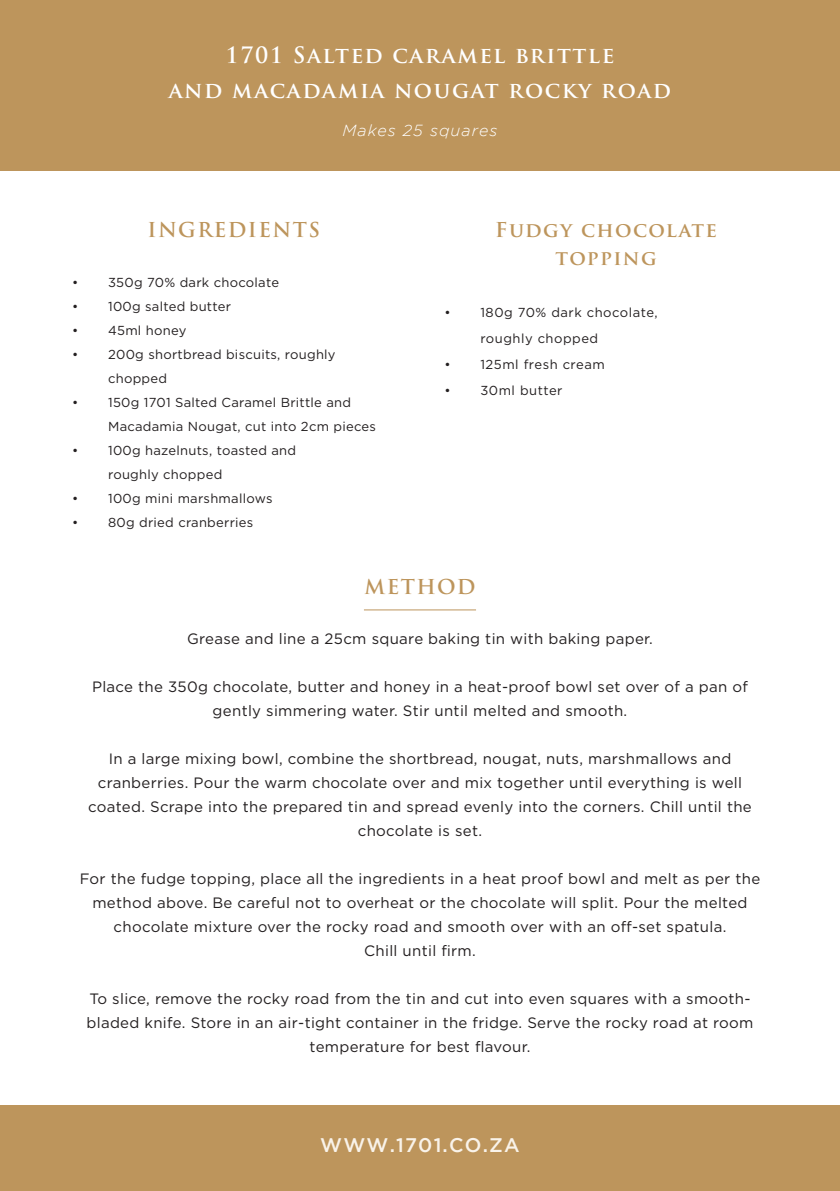
<style>
.page{position:relative;width:840px;height:1191px;background:#fff}
.page>*{position:absolute;margin:0;border:0;box-sizing:border-box;transform-origin:0 0}
.t1{font:700 22px/35.4px "Trajan Pro";letter-spacing:.07em;color:#fff;text-align:center}
.t2{font:700 20px/28px "Trajan Pro";letter-spacing:.07em;color:#bd955c;text-align:center}
.t3{font:500 19.6px "Gotham";letter-spacing:.06em;color:#f9f3ea}
.t4{font:italic 300 16px "Gotham";letter-spacing:.07em;color:#fff}
.t5{font:15px/24px "Gotham";letter-spacing:.02em;color:#231f20;text-align:center}
.t6{font:13px/24px "Gotham";letter-spacing:.02em;color:#231f20}
.t7{font:13px/26px "Gotham";letter-spacing:.04em;color:#231f20}
</style>
<div class="page">
<div style="left:0;top:0;width:839px;height:170px;background:#bd955c"></div>
<div style="left:0;top:1106px;width:839px;height:85px;background:#bd955c"></div>
<hr style="left:364px;top:609px;width:112px;height:1px;background:#bd955c">
<h1 class="t1" style="left:169px;top:37px;width:503px">1701 Salted caramel brittle<br>and macadamia nougat rocky road</h1>
<p class="t4" style="left:342px;top:120px;width:156px">Makes 25 squares</p>
<h2 class="t2" style="left:147px;top:216px;width:174px">INGREDIENTS</h2>
<p class="t6" style="left:72px;top:270px;width:208px">• 350g 70% dark chocolate</p>
<p class="t6" style="left:72px;top:294px;width:160px">• 100g salted butter</p>
<p class="t6" style="left:72px;top:318px;width:116px">• 45ml honey</p>
<p class="t6" style="left:108px;top:342px;width:229px;text-indent:-36px">• 200g shortbread biscuits, roughly chopped</p>
<p class="t6" style="left:108px;top:390px;width:269px;text-indent:-36px">• 150g 1701 Salted Caramel Brittle and<br>Macadamia Nougat, cut into 2cm pieces</p>
<p class="t6" style="left:108px;top:438px;width:189px;text-indent:-36px">• 100g hazelnuts, toasted and roughly chopped</p>
<p class="t6" style="left:72px;top:486px;width:202px">• 100g mini marshmallows</p>
<p class="t6" style="left:72px;top:510px;width:183px">• 80g dried cranberries</p>
<h2 class="t2" style="left:495px;top:216px;width:223px">Fudgy chocolate topping</h2>
<p class="t7" style="left:480px;top:299px;width:179px;text-indent:-36px">• 180g 70% dark chocolate, roughly chopped</p>
<p class="t7" style="left:444px;top:351px;width:162px">• 125ml fresh cream</p>
<p class="t7" style="left:444px;top:377px;width:120px">• 30ml butter</p>
<h2 class="t2" style="left:364px;top:573px;width:112px">METHOD</h2>
<p class="t5" style="left:187px;top:626px;width:467px">Grease and line a 25cm square baking tin with baking paper.</p>
<p class="t5" style="left:92px;top:674px;width:657px">Place the 350g chocolate, butter and honey in a heat-proof bowl set over of a pan of gently simmering water. Stir until melted and smooth.</p>
<p class="t5" style="left:88px;top:746px;width:664px">In a large mixing bowl, combine the shortbread, nougat, nuts, marshmallows and cranberries. Pour the warm chocolate over and mix together until everything is well coated. Scrape into the prepared tin and spread evenly into the corners. Chill until the chocolate is set.</p>
<p class="t5" style="left:80px;top:866px;width:681px">For the fudge topping, place all the ingredients in a heat proof bowl and melt as per the method above. Be careful not to overheat or the chocolate will split. Pour the melted chocolate mixture over the rocky road and smooth over with an off-set spatula.<br>Chill until firm.</p>
<p class="t5" style="left:86px;top:986px;width:668px">To slice, remove the rocky road from the tin and cut into even squares with a smooth&shy;bladed knife. Store in an air-tight container in the fridge. Serve the rocky road at room temperature for best flavour.</p>
<h3 class="t3" style="left:320px;top:1134px;width:201px">WWW.1701.CO.ZA</h3>
</div>
